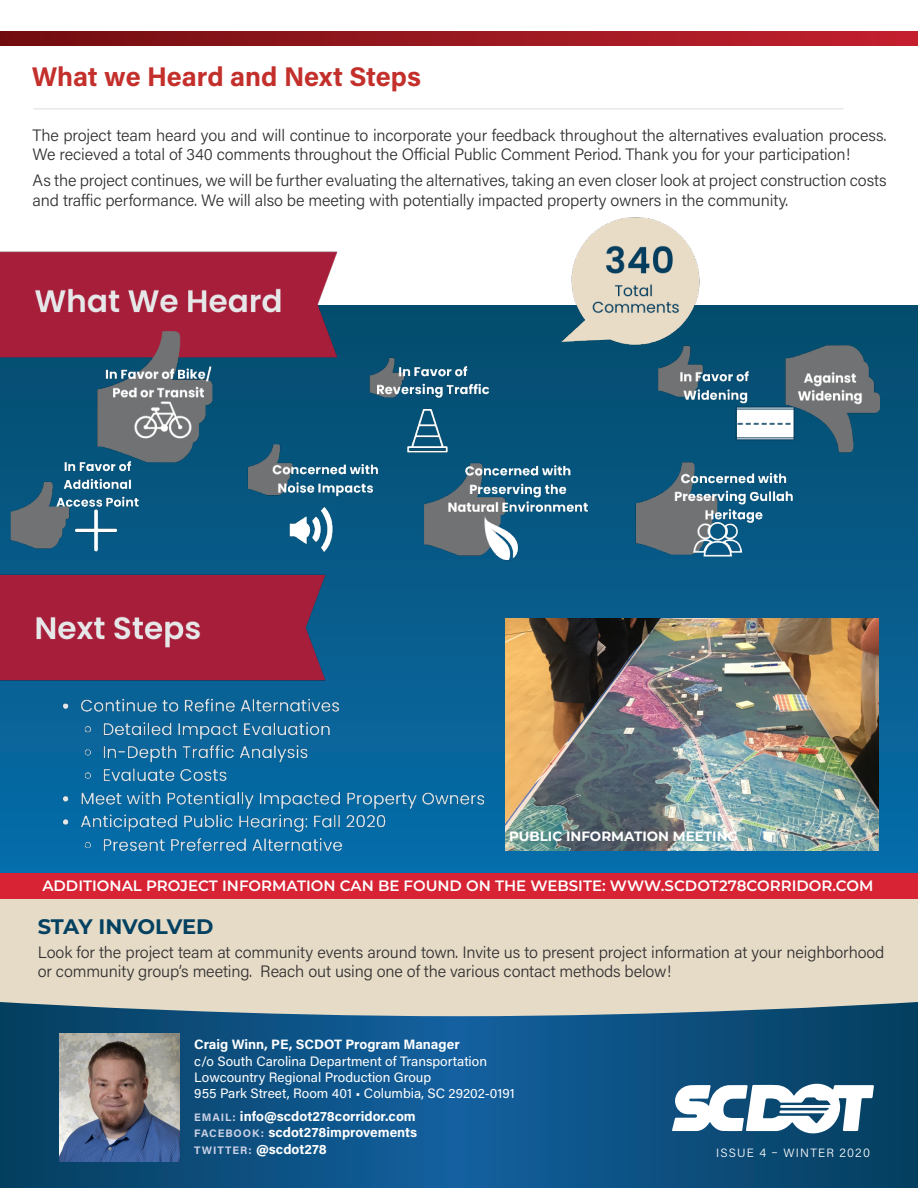
<style>
.page{position:relative;width:918px;height:1188px;background:#fff}
.page>*{position:absolute;margin:0;border:0;box-sizing:border-box;transform-origin:0 0}
.body{font:700 27px "Acumin Pro";letter-spacing:-.005em;color:#c32f2b}
.t1{font:700 21px "Montserrat";letter-spacing:-.015em;color:#044161}
.body-2{font:300 16.5px/19.5px "Acumin Pro";letter-spacing:-.01em;color:#312f30}
.t2{font:600 15px "Montserrat";color:#fff}
.t3{font:13.65px/16.4px "Acumin Pro";color:#fff}
.t4{font:700 13.65px/16.4px "Acumin Pro";color:#fff;text-align:justify}
.t5{font:700 13.5px "Montserrat";color:#fff}
.t6{font:300 12px "Acumin Pro";letter-spacing:.1em;color:#fff}
.s1{font-weight:700}
.s2{font-size:10.95px;color:#c9d0e5}
</style>
<div class="page">
<div style="left:0;top:306px;width:918px;height:574px;background:linear-gradient(to bottom,#054b6b,#076dab)"></div>
<div style="left:0;top:891px;width:918px;height:297px;background:#e5dbc7"></div>
<div style="left:0;top:873px;width:918px;height:26px;background:#d72333"></div>
<svg style="left:0;top:32px;width:918px;height:14px;background:#99171f"></svg>
<svg style="left:0;top:1002px;width:918px;height:186px;background:#195784"></svg>
<img style="left:59px;top:1034px;width:121px;height:128px">
<svg style="left:672px;top:1082px;width:202px;height:52px;background:#a0b8c8"></svg>
<hr style="left:33px;top:108px;width:810px;height:2px;background:#e9e9e9">
<img style="left:0;top:217px;width:887px;height:656px">
<img style="left:506px;top:619px;width:373px;height:231px">
<p class="body" style="left:32px;top:58px;width:390px">What we Heard and Next Steps</p>
<p class="body-2" style="left:33px;top:124px;width:856px">The project team heard you and will continue to incorporate your feedback throughout the alternatives evaluation process.<br>We recieved a total of 340 comments throughout the Official Public Comment Period. Thank you for your participation!</p>
<p class="body-2" style="left:33px;top:170px;width:856px">As the project continues, we will be further evaluating the alternatives, taking an even closer look at project construction costs and traffic performance. We will also be meeting with potentially impacted property owners in the community.</p>
<p class="t5" style="left:509px;top:827px;width:230px">PUBLIC INFORMATION MEETING</p>
<p class="t2" style="left:42px;top:875px;width:833px">ADDITIONAL PROJECT INFORMATION CAN BE FOUND ON THE WEBSITE: WWW.SCDOT278CORRIDOR.COM</p>
<p class="t1" style="left:38px;top:911px;width:177px">STAY INVOLVED</p>
<p class="body-2" style="left:38px;top:941px;width:848px">Look for the project team at community events around town. Invite us to present project information at your neighborhood or community group’s meeting. Reach out using one of the various contact methods below!</p>
<p class="t3" style="left:194px;top:1036px;width:322px"><span class="s1">Craig Winn, PE, SCDOT Program Manager<br></span>c/o South Carolina Department of Transportation Lowcountry Regional Production Group<br>955 Park Street, Room 401 • Columbia, SC 29202-0191</p>
<p class="t4" style="left:194px;top:1107px;width:224px"><span class="s2">EMAIL:</span> info@scdot278corridor.com <span class="s2">FACEBOOK:</span> scdot278improvements <span class="s2">TWITTER:</span> @scdot278</p>
<p class="t6" style="left:716px;top:1145px;width:155px">ISSUE 4 – WINTER 2020</p>
</div>
